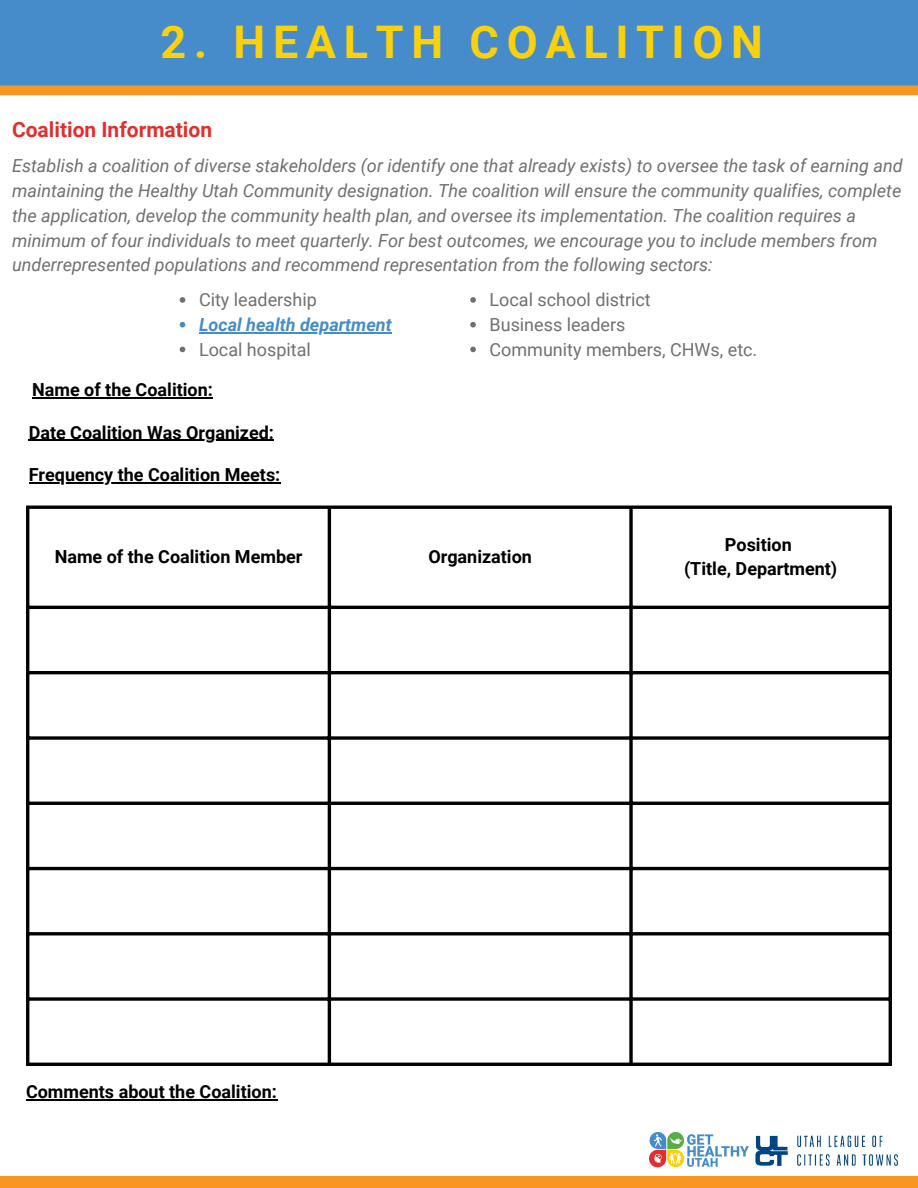
<style>
.page{position:relative;width:918px;height:1188px;background:#fff}
.page>*{position:absolute;margin:0;border:0;box-sizing:border-box;transform-origin:0 0}
.t1{font:700 45px "Roboto";letter-spacing:.17em;color:#fbd00d}
.t2{font:700 21px "Roboto";color:#e22f2d}
.t3{font:italic 18px/24.8px "Roboto";color:#726f6f}
.t4{font:700 18px/24.6px "Roboto";color:#000;text-align:center}
.t5{font:18px/24.8px "Roboto";color:#726f6f}
.t6{font:italic 700 18px "Roboto";color:#468ccb}
</style>
<div class="page">
<div style="left:0;top:1176px;width:918px;height:12px;background:#f89621"></div>
<hr style="left:26px;top:509px;width:3px;height:554px;background:#000">
<hr style="left:328px;top:509px;width:3px;height:554px;background:#000">
<svg style="left:629px;top:509px;width:4px;height:554px;background:#272727"></svg>
<hr style="left:889px;top:509px;width:3px;height:554px;background:#000">
<hr style="left:26px;top:506px;width:866px;height:3px;background:#000">
<hr style="left:26px;top:606px;width:866px;height:3px;background:#000">
<hr style="left:26px;top:671px;width:866px;height:3px;background:#000">
<svg style="left:29px;top:736px;width:860px;height:4px;background:#272727"></svg>
<hr style="left:26px;top:802px;width:866px;height:3px;background:#000">
<hr style="left:26px;top:867px;width:866px;height:3px;background:#000">
<hr style="left:26px;top:932px;width:866px;height:3px;background:#000">
<svg style="left:29px;top:997px;width:860px;height:4px;background:#272727"></svg>
<hr style="left:26px;top:1063px;width:866px;height:3px;background:#000">
<div style="left:0;top:0;width:918px;height:90px;background:#468ccb"></div>
<hr style="left:29px;top:440px;width:245px;height:1px;background:#000">
<hr style="left:29px;top:482px;width:252px;height:1px;background:#000">
<svg style="left:0;top:85px;width:918px;height:10px;background:#ef9529"></svg>
<hr style="left:26px;top:1099px;width:251px;height:1px;background:#000">
<svg style="left:180px;top:297px;width:5px;height:6px"></svg>
<svg style="left:180px;top:322px;width:5px;height:5px"></svg>
<hr style="left:199px;top:332px;width:193px;height:1px;background:#468ccb">
<svg style="left:180px;top:347px;width:5px;height:5px"></svg>
<svg style="left:470px;top:297px;width:6px;height:6px"></svg>
<svg style="left:470px;top:322px;width:6px;height:5px"></svg>
<svg style="left:470px;top:347px;width:6px;height:5px"></svg>
<hr style="left:32px;top:397px;width:181px;height:1px;background:#000">
<img style="left:649px;top:1133px;width:99px;height:35px">
<img style="left:755px;top:1135px;width:143px;height:31px">
<h1 class="t1" style="left:161px;top:16px;width:604px">2. HEALTH COALITION</h1>
<p class="t2" style="left:12px;top:117px;width:202px">Coalition Information</p>
<p class="t3" style="left:12px;top:154px;width:892px">Establish a coalition of diverse stakeholders (or identify one that already exists) to oversee the task of earning and maintaining the Healthy Utah Community designation. The coalition will ensure the community qualifies, complete the application, develop the community health plan, and oversee its implementation. The coalition requires a minimum of four individuals to meet quarterly. For best outcomes, we encourage you to include members from underrepresented populations and recommend representation from the following sectors:</p>
<p class="t5" style="left:199px;top:288px;width:119px">City leadership</p>
<p class="t6" style="left:199px;top:314px;width:194px">Local health department</p>
<p class="t5" style="left:199px;top:337px;width:113px">Local hospital</p>
<p class="t5" style="left:490px;top:288px;width:269px">Local school district<br>Business leaders<br>Community members, CHWs, etc.</p>
<p class="t4" style="left:32px;top:378px;width:182px">Name of the Coalition:</p>
<p class="t4" style="left:29px;top:420px;width:247px">Date Coalition Was Organized:</p>
<p class="t4" style="left:29px;top:463px;width:253px">Frequency the Coalition Meets:</p>
<p class="t4" style="left:55px;top:545px;width:249px">Name of the Coalition Member</p>
<p class="t4" style="left:428px;top:545px;width:105px">Organization</p>
<p class="t4" style="left:684px;top:532px;width:155px">Position<br>(Title, Department)</p>
<p class="t4" style="left:26px;top:1080px;width:252px">Comments about the Coalition:</p>
</div>
